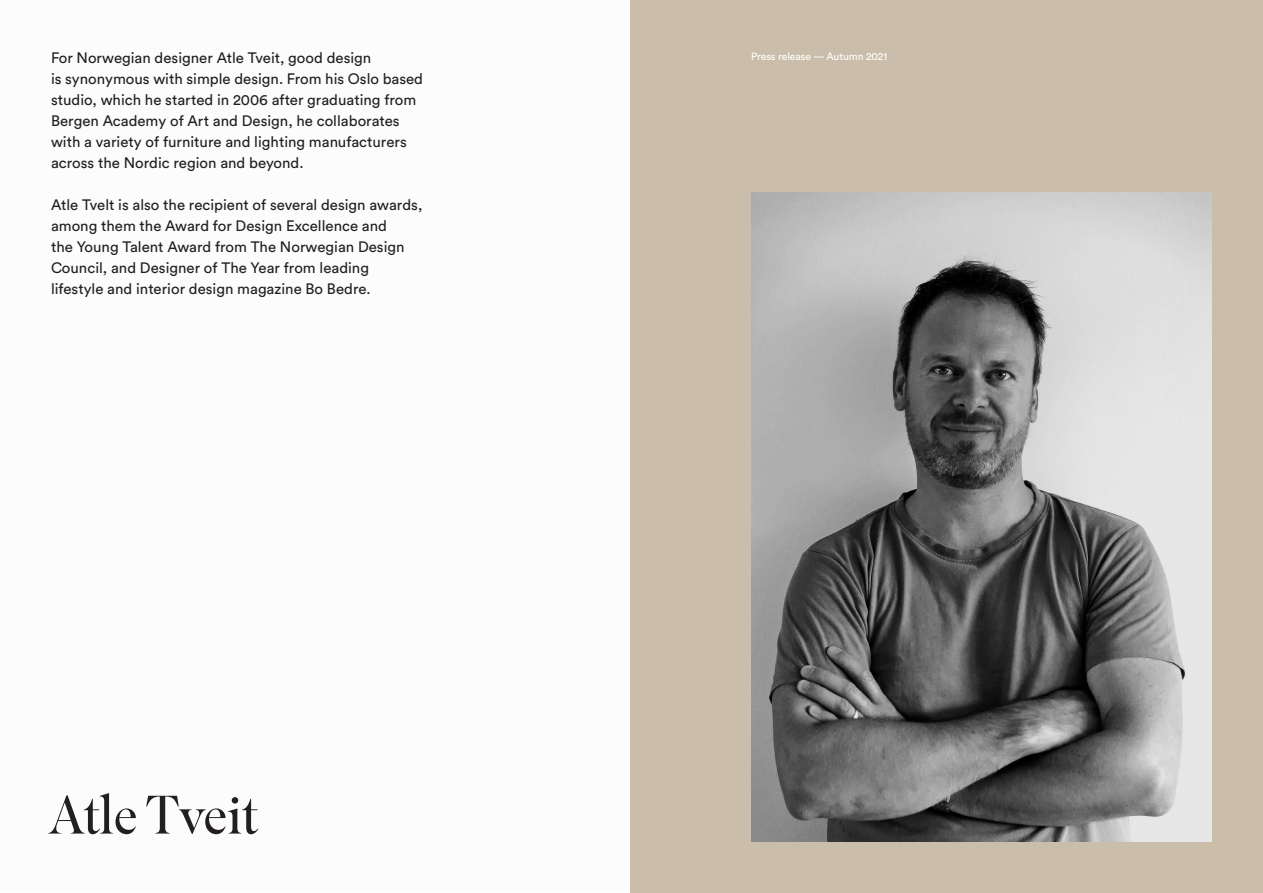
<style>
.page{position:relative;width:1263px;height:893px;background:#fff}
.page>*{position:absolute;margin:0;border:0;box-sizing:border-box;transform-origin:0 0}
.t1{font:300 54px "Superior Title";letter-spacing:-.015em;color:#231f20}
.t2{font:15px/21px "Circular Std";color:#231f20}
.t3{font:10.5px "Circular Std";letter-spacing:-.01em;color:#fff}
</style>
<div class="page">
<div style="left:631px;top:0;width:632px;height:893px;background:#cabeaa"></div>
<img style="left:751px;top:193px;width:461px;height:649px">
<p class="t2" style="left:51px;top:47px;width:374px">For Norwegian designer Atle Tveit, good design<br>is synonymous with simple design. From his Oslo based studio, which he started in 2006 after graduating from Bergen Academy of Art and Design, he collaborates with a variety of furniture and lighting manufacturers across the Nordic region and beyond.</p>
<p class="t2" style="left:51px;top:194px;width:373px">Atle Tvelt is also the recipient of several design awards, among them the Award for Design Excellence and<br>the Young Talent Award from The Norwegian Design Council, and Designer of The Year from leading lifestyle and interior design magazine Bo Bedre.</p>
<h1 class="t1" style="left:48px;top:783px;width:212px">Atle Tveit</h1>
<p class="t3" style="left:751px;top:49px;width:138px">Press release — Autumn 2021</p>
</div>
